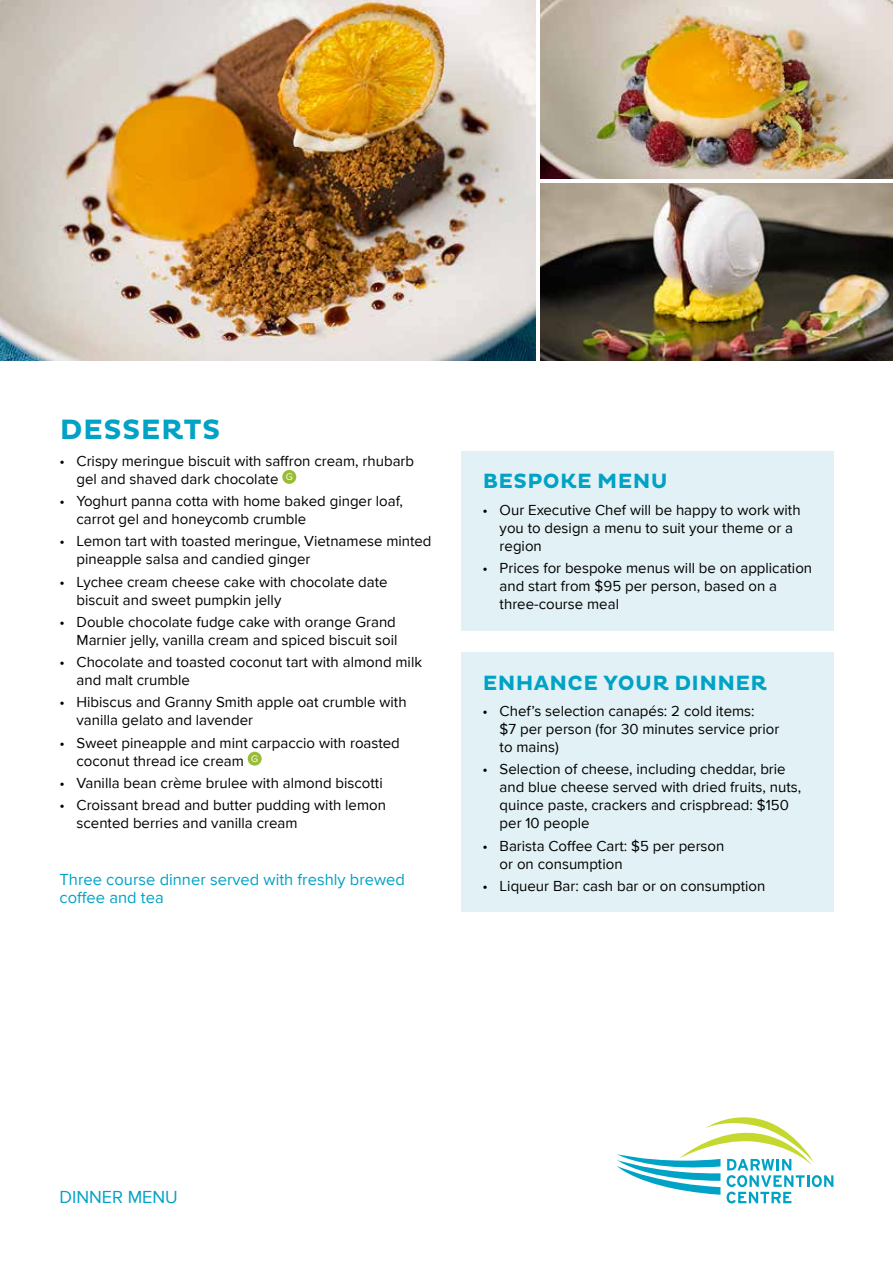
<style>
.page{position:relative;width:893px;height:1263px;background:#fff}
.page>*{position:absolute;margin:0;border:0;box-sizing:border-box;transform-origin:0 0}
.t1{font:700 28.5px "Pluto";letter-spacing:.015em;color:#00a2c5}
.t2{font:700 21px "Pluto";letter-spacing:.015em;color:#00a2c5}
.t3{font:18px "Proxima Nova";color:#00a2c5}
.t4{font:16.5px/18px "Proxima Nova";color:#00a2c5}
.t5{font:15px/18px "Proxima Nova";color:#000}
</style>
<div class="page">
<svg style="left:617px;top:1117px;width:216px;height:86px"></svg>
<div style="left:282px;top:470px;width:14px;height:14px;background:#98bc35;border-radius:50%"></div>
<div style="left:248px;top:752px;width:14px;height:14px;background:#98bc35;border-radius:50%"></div>
<img style="left:0;top:0;width:536px;height:361px">
<img style="left:540px;top:0;width:353px;height:179px">
<img style="left:540px;top:183px;width:353px;height:178px">
<div style="left:461px;top:652px;width:372px;height:260px;background:#e1f1f5"></div>
<div style="left:461px;top:451px;width:372px;height:179px;background:#e1f1f5"></div>
<h1 class="t1" style="left:60px;top:413px;width:162px">DESSERTS</h1>
<p class="t5" style="left:77px;top:452px;width:339px;text-indent:-17px">• Crispy meringue biscuit with saffron cream, rhubarb gel and shaved dark chocolate <sup>G</sup></p>
<p class="t5" style="left:77px;top:492px;width:328px;text-indent:-17px">• Yoghurt panna cotta with home baked ginger loaf, carrot gel and honeycomb crumble</p>
<p class="t5" style="left:77px;top:533px;width:357px;text-indent:-17px">• Lemon tart with toasted meringue, Vietnamese minted pineapple salsa and candied ginger</p>
<p class="t5" style="left:77px;top:573px;width:313px;text-indent:-17px">• Lychee cream cheese cake with chocolate date biscuit and sweet pumpkin jelly</p>
<p class="t5" style="left:60px;top:613px;width:340px;text-align:right">• Double chocolate fudge cake with orange Grand<br>Marnier jelly, vanilla cream and spiced biscuit soil</p>
<p class="t5" style="left:77px;top:653px;width:347px;text-indent:-17px">• Chocolate and toasted coconut tart with almond milk and malt crumble</p>
<p class="t5" style="left:77px;top:694px;width:332px;text-indent:-17px">• Hibiscus and Granny Smith apple oat crumble with vanilla gelato and lavender</p>
<p class="t5" style="left:77px;top:734px;width:325px;text-indent:-17px">• Sweet pineapple and mint carpaccio with roasted coconut thread ice cream <sup>G</sup></p>
<p class="t5" style="left:60px;top:774px;width:325px">• Vanilla bean crème brulee with almond biscotti</p>
<p class="t5" style="left:77px;top:796px;width:311px;text-indent:-17px">• Croissant bread and butter pudding with lemon scented berries and vanilla cream</p>
<p class="t4" style="left:60px;top:871px;width:347px">Three course dinner served with freshly brewed coffee and tea</p>
<h2 class="t2" style="left:483px;top:469px;width:186px">BESPOKE MENU</h2>
<p class="t5" style="left:500px;top:501px;width:302px;text-indent:-17px">• Our Executive Chef will be happy to work with you to design a menu to suit your theme or a region</p>
<p class="t5" style="left:500px;top:559px;width:314px;text-indent:-17px">• Prices for bespoke menus will be on application and start from $95 per person, based on a three-course meal</p>
<h2 class="t2" style="left:483px;top:670px;width:285px">ENHANCE YOUR DINNER</h2>
<p class="t5" style="left:500px;top:702px;width:281px;text-indent:-17px">• Chef’s selection canapés: 2 cold items:<br>$7 per person (for 30 minutes service prior to mains)</p>
<p class="t5" style="left:500px;top:760px;width:303px;text-indent:-17px">• Selection of cheese, including cheddar, brie and blue cheese served with dried fruits, nuts, quince paste, crackers and crispbread: $150 per 10 people</p>
<p class="t5" style="left:500px;top:837px;width:226px;text-indent:-17px">• Barista Coffee Cart: $5 per person or on consumption</p>
<p class="t5" style="left:483px;top:877px;width:284px">• Liqueur Bar: cash bar or on consumption</p>
<p class="t3" style="left:60px;top:1187px;width:120px">DINNER MENU</p>
</div>
